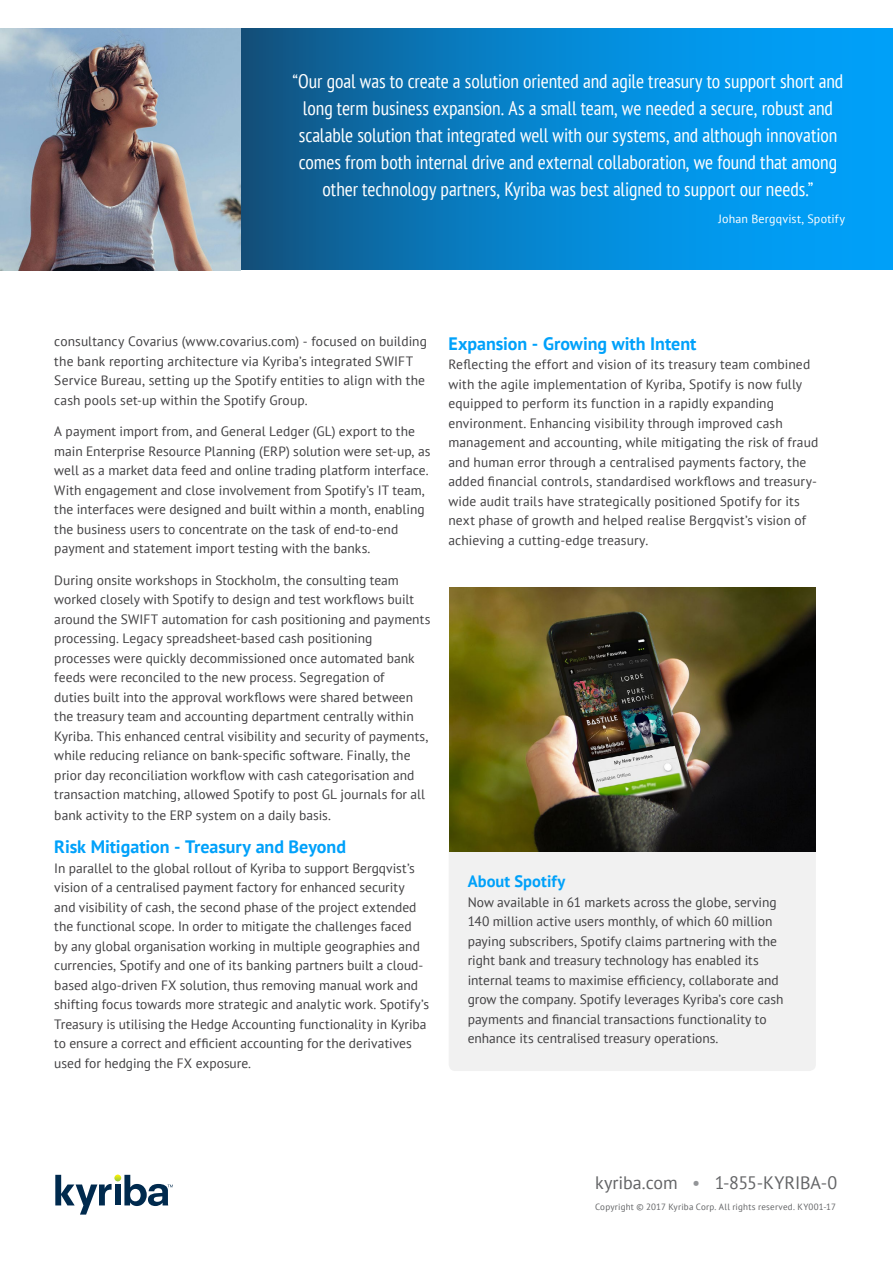
<style>
.page{position:relative;width:893px;height:1263px;background:#fff}
.page>*{position:absolute;margin:0;border:0;box-sizing:border-box;transform-origin:0 0}
.t1{font:condensed 19.5px/27px "PT Sans";letter-spacing:-.005em;color:#fff;text-align:center}
.t2{font:700 18px "PT Sans";color:#00a1fa}
.t3{font:18px "PT Sans";letter-spacing:-.005em;color:#636466}
.t4{font:700 16.5px "PT Sans";letter-spacing:.005em;color:#00a1fa}
.t5{font:13.5px/19.5px "PT Sans";letter-spacing:.005em;color:#414042}
.t6{font:12px "PT Sans";letter-spacing:.015em;color:#fff}
.t7{font:9px "PT Sans";letter-spacing:.025em;color:#636466}
.s1{color:#939598}
</style>
<div class="page">
<svg style="left:55px;top:1174px;width:118px;height:40px"></svg>
<svg style="left:241px;top:29px;width:652px;height:241px;background:#0683cb"></svg>
<img style="left:0;top:29px;width:241px;height:242px">
<div style="left:449px;top:844px;width:367px;height:227px;background:#f1f1f1;border-radius:7px"></div>
<img style="left:449px;top:588px;width:366px;height:264px">
<p class="t1" style="left:293px;top:67px;width:552px">“Our goal was to create a solution oriented and agile treasury to support short and long term business expansion. As a small team, we needed a secure, robust and scalable solution that integrated well with our systems, and although innovation comes from both internal drive and external collaboration, we found that among other technology partners, Kyriba was best aligned to support our needs.”</p>
<p class="t6" style="left:718px;top:211px;width:128px">Johan Bergqvist, Spotify</p>
<p class="t5" style="left:54px;top:332px;width:374px">consultancy Covarius (www.covarius.com) - focused on building the bank reporting architecture via Kyriba’s integrated SWIFT Service Bureau, setting up the Spotify entities to align with the cash pools set-up within the Spotify Group.</p>
<p class="t5" style="left:54px;top:421px;width:378px">A payment import from, and General Ledger (GL) export to the main Enterprise Resource Planning (ERP) solution were set-up, as well as a market data feed and online trading platform interface.<br>With engagement and close involvement from Spotify’s IT team, the interfaces were designed and built within a month, enabling the business users to concentrate on the task of end-to-end payment and statement import testing with the banks.</p>
<p class="t5" style="left:54px;top:570px;width:378px">During onsite workshops in Stockholm, the consulting team worked closely with Spotify to design and test workflows built around the SWIFT automation for cash positioning and payments processing. Legacy spreadsheet-based cash positioning processes were quickly decommissioned once automated bank feeds were reconciled to the new process. Segregation of<br>duties built into the approval workflows were shared between the treasury team and accounting department centrally within Kyriba. This enhanced central visibility and security of payments, while reducing reliance on bank-specific software. Finally, the prior day reconciliation workflow with cash categorisation and transaction matching, allowed Spotify to post GL journals for all</p>
<p class="t5" style="left:54px;top:805px;width:278px">bank activity to the ERP system on a daily basis.</p>
<h2 class="t2" style="left:54px;top:835px;width:293px">Risk Mitigation - Treasury and Beyond</h2>
<p class="t5" style="left:54px;top:858px;width:376px">In parallel to the global rollout of Kyriba to support Bergqvist’s vision of a centralised payment factory for enhanced security and visibility of cash, the second phase of the project extended the functional scope. In order to mitigate the challenges faced<br>by any global organisation working in multiple geographies and currencies, Spotify and one of its banking partners built a cloud&shy;based algo-driven FX solution, thus removing manual work and shifting focus towards more strategic and analytic work. Spotify’s Treasury is utilising the Hedge Accounting functionality in Kyriba to ensure a correct and efficient accounting for the derivatives used for hedging the FX exposure.</p>
<h2 class="t2" style="left:448px;top:332px;width:250px">Expansion - Growing with Intent</h2>
<p class="t5" style="left:448px;top:354px;width:371px">Reflecting the effort and vision of its treasury team combined with the agile implementation of Kyriba, Spotify is now fully equipped to perform its function in a rapidly expanding environment. Enhancing visibility through improved cash management and accounting, while mitigating the risk of fraud and human error through a centralised payments factory, the added financial controls, standardised workflows and treasury&shy;wide audit trails have strategically positioned Spotify for its next phase of growth and helped realise Bergqvist’s vision of achieving a cutting-edge treasury.</p>
<p class="t4" style="left:468px;top:870px;width:99px">About Spotify</p>
<p class="t5" style="left:468px;top:892px;width:317px">Now available in 61 markets across the globe, serving 140 million active users monthly, of which 60 million paying subscribers, Spotify claims partnering with the right bank and treasury technology has enabled its internal teams to maximise efficiency, collaborate and grow the company. Spotify leverages Kyriba’s core cash payments and financial transactions functionality to enhance its centralised treasury operations.</p>
<h2 class="t3" style="left:595px;top:1171px;width:244px">kyriba.com <span class="s1">•</span> 1-855-KYRIBA-0</h2>
<p class="t7" style="left:595px;top:1201px;width:242px">Copyright © 2017 Kyriba Corp. All rights reserved. KY001-17</p>
</div>
